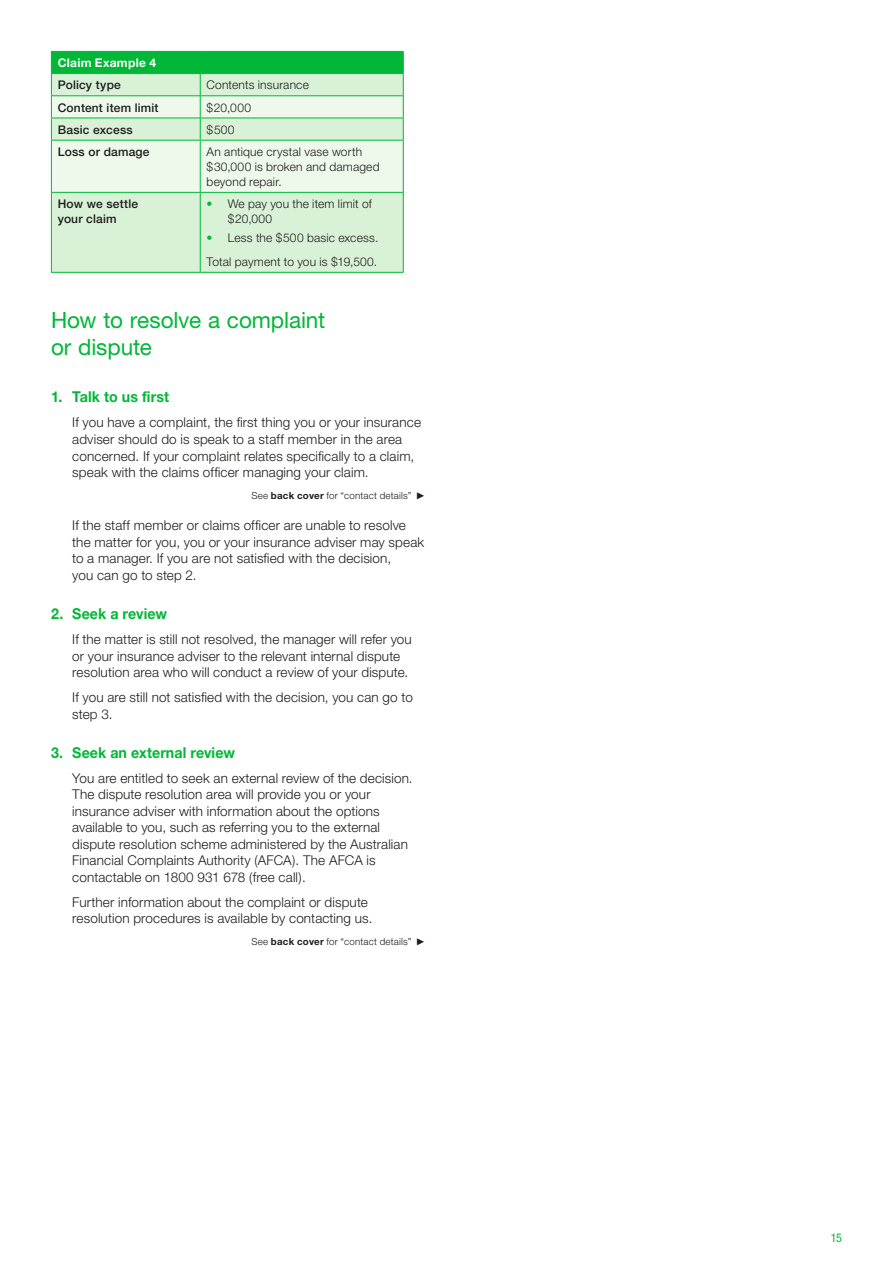
<style>
.page{position:relative;width:893px;height:1263px;background:#fff}
.page>*{position:absolute;margin:0;border:0;box-sizing:border-box;transform-origin:0 0}
.t1{font:22.5px/27px "Helvetica Neue";letter-spacing:-.005em;color:#00b737}
.t2{font:700 15px "Helvetica Neue";letter-spacing:.005em;color:#00b737;scale:.95 1}
.t3{font:300 13.5px/16.5px "Helvetica Neue";letter-spacing:.01em;color:#1d1d1b}
.t4{font:300 12px/15px "Helvetica Neue";letter-spacing:.015em;color:#1d1d1b}
.t5{font:500 12px/15px "Helvetica Neue";letter-spacing:.015em;color:#1d1d1b}
.t6{font:700 12px "Helvetica Neue";letter-spacing:.025em;color:#fff}
.t7{font:condensed 12px "Helvetica Neue";color:#00b737}
.t8{font:300 9.75px "Helvetica Neue";letter-spacing:.02em;color:#1d1d1b}
.s1{color:#00b737}
.s2{font-weight:700}
.s3{font-family:"European Pi Four";font-weight:400;font-size:9px}
</style>
<div class="page">
<div style="left:52px;top:193px;width:351px;height:79px;background:#d9f1d7"></div>
<svg style="left:51px;top:51px;width:353px;height:141px;background:#bbe9c3"></svg>
<hr style="left:51px;top:141px;width:1px;height:51px;background:#00b737">
<hr style="left:51px;top:140px;width:149px;height:1px;background:#00b737">
<hr style="left:200px;top:141px;width:1px;height:51px;background:#00b737">
<hr style="left:200px;top:140px;width:204px;height:1px;background:#00b737">
<hr style="left:403px;top:141px;width:1px;height:51px;background:#00b737">
<hr style="left:51px;top:193px;width:1px;height:79px;background:#00b737">
<hr style="left:51px;top:192px;width:149px;height:1px;background:#00b737">
<hr style="left:51px;top:272px;width:149px;height:1px;background:#00b737">
<hr style="left:200px;top:193px;width:1px;height:79px;background:#00b737">
<hr style="left:200px;top:192px;width:204px;height:1px;background:#00b737">
<hr style="left:403px;top:193px;width:1px;height:79px;background:#00b737">
<hr style="left:200px;top:272px;width:204px;height:1px;background:#00b737">
<p class="t6" style="left:58px;top:55px;width:100px">Claim Example 4</p>
<p class="t5" style="left:58px;top:77px;width:65px">Policy type</p>
<p class="t4" style="left:207px;top:77px;width:104px">Contents insurance</p>
<p class="t5" style="left:58px;top:100px;width:102px">Content item limit</p>
<p class="t4" style="left:207px;top:100px;width:46px">$20,000</p>
<p class="t5" style="left:58px;top:122px;width:76px">Basic excess</p>
<p class="t4" style="left:207px;top:122px;width:29px">$500</p>
<p class="t5" style="left:58px;top:144px;width:93px">Loss or damage</p>
<p class="t4" style="left:207px;top:144px;width:174px">An antique crystal vase worth $30,000 is broken and damaged beyond repair.</p>
<p class="t5" style="left:58px;top:196px;width:82px">How we settle your claim</p>
<p class="t4" style="left:228px;top:196px;width:146px;text-indent:-21px"><span class="s1">•</span> We pay you the item limit of $20,000</p>
<p class="t4" style="left:207px;top:226px;width:173px;line-height:23.5px"><span class="s1">•</span> Less the $500 basic excess.<br>Total payment to you is $19,500.</p>
<h1 class="t1" style="left:51px;top:306px;width:276px">How to resolve a complaint or dispute</h1>
<p class="t2" style="left:51px;top:388px;width:126px">1. Talk to us first</p>
<p class="t3" style="left:72px;top:414px;width:350px">If you have a complaint, the first thing you or your insurance adviser should do is speak to a staff member in the area concerned. If your complaint relates specifically to a claim, speak with the claims officer managing your claim.</p>
<p class="t8" style="left:251px;top:489px;width:175px">See <span class="s2">back cover</span> for “contact details” <span class="s3">P</span></p>
<p class="t3" style="left:72px;top:517px;width:354px">If the staff member or claims officer are unable to resolve the matter for you, you or your insurance adviser may speak to a manager. If you are not satisfied with the decision,<br>you can go to step 2.</p>
<p class="t2" style="left:51px;top:604px;width:124px">2. Seek a review</p>
<p class="t3" style="left:72px;top:631px;width:341px">If the matter is still not resolved, the manager will refer you or your insurance adviser to the relevant internal dispute resolution area who will conduct a review of your dispute.</p>
<p class="t3" style="left:72px;top:689px;width:342px">If you are still not satisfied with the decision, you can go to step 3.</p>
<p class="t2" style="left:51px;top:743px;width:195px">3. Seek an external review</p>
<p class="t3" style="left:72px;top:769px;width:342px">You are entitled to seek an external review of the decision.<br>The dispute resolution area will provide you or your insurance adviser with information about the options available to you, such as referring you to the external dispute resolution scheme administered by the Australian Financial Complaints Authority (AFCA). The AFCA is contactable on 1800 931 678 (free call).</p>
<p class="t3" style="left:72px;top:893px;width:302px">Further information about the complaint or dispute resolution procedures is available by contacting us.</p>
<p class="t8" style="left:251px;top:936px;width:175px">See <span class="s2">back cover</span> for “contact details” <span class="s3">P</span></p>
<p class="t7" style="left:831px;top:1231px;width:13px">15</p>
</div>
